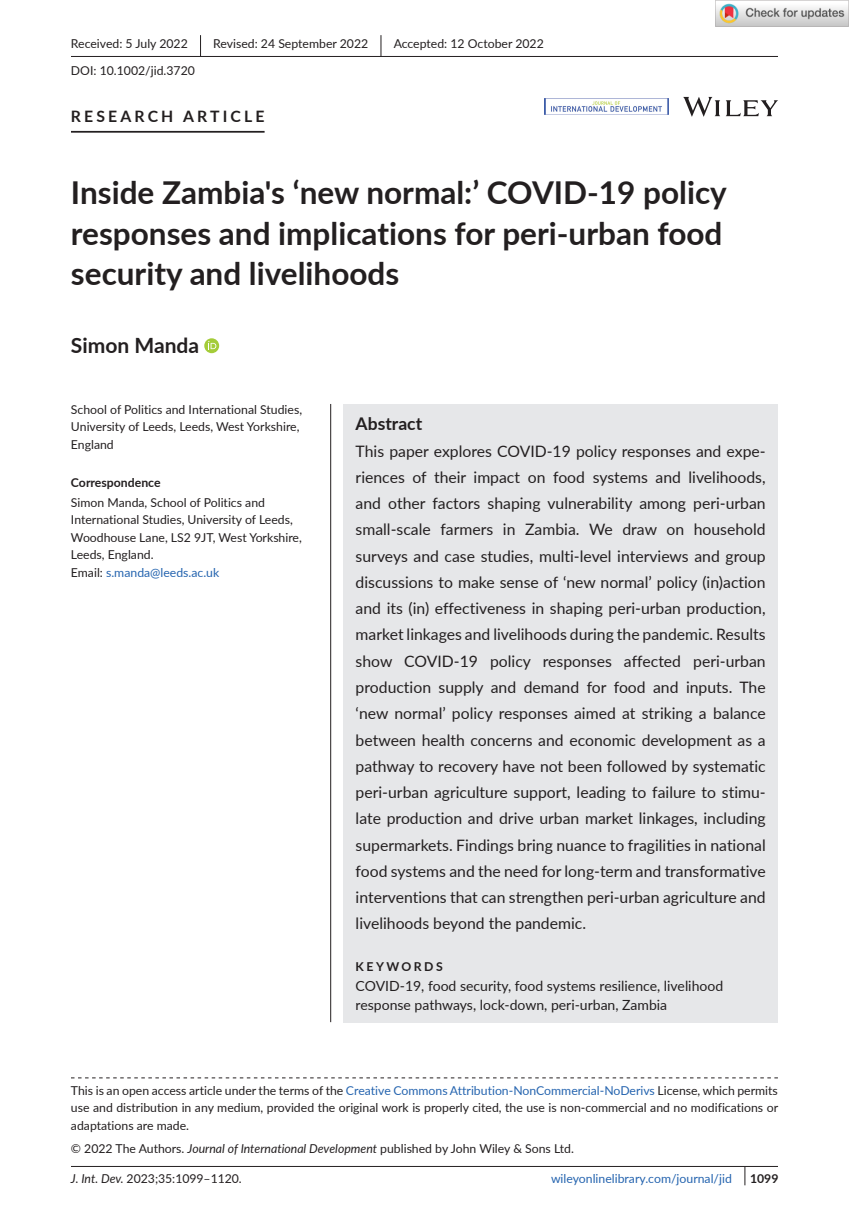
<style>
.page{position:relative;width:849px;height:1221px;background:#fff}
.page>*{position:absolute;margin:0;border:0;box-sizing:border-box;transform-origin:0 0}
.t1{font:700 31.5px/40.2px "Lato";color:#231f20}
.t2{font:700 21px "Lato";color:#231f20}
.t3{font:700 17.5px "Lato";color:#231f20}
.t4{font:15.75px/26.2px "Lato";color:#231f20;text-align:justify}
.t5{font:700 15.75px "Lato";letter-spacing:.2em;color:#231f20}
.t6{font:14px/19.2px "Lato";color:#231f20}
.t7{font:12.25px/17.5px "Lato";color:#231f20}
.t8{font:12.25px "Lato";color:#2564af}
.t9{font:700 12.25px "Lato";color:#231f20}
.t10{font:700 12.25px "Lato";letter-spacing:.2em;color:#231f20}
.s1{color:#2564af}
.s2{font-style:italic}
</style>
<div class="page">
<div style="left:343px;top:404px;width:434px;height:618px;background:#e6e7e9"></div>
<hr style="left:71px;top:56px;width:706px;height:1px;background:#231f20">
<hr style="left:71px;top:131px;width:193px;height:2px;background:#231f20">
<svg style="left:204px;top:338px;width:15px;height:15px"></svg>
<svg style="left:208px;top:341px;width:8px;height:8px"></svg>
<svg style="left:200px;top:35px;width:1px;height:21px"></svg>
<svg style="left:380px;top:35px;width:1px;height:21px"></svg>
<hr style="left:71px;top:1165px;width:706px;height:1px;background:#231f20">
<svg style="left:744px;top:1166px;width:1px;height:19px"></svg>
<svg style="left:71px;top:1077px;width:706px;height:1px"></svg>
<img style="left:544px;top:98px;width:124px;height:17px">
<svg style="left:683px;top:97px;width:94px;height:20px"></svg>
<hr style="left:330px;top:404px;width:1px;height:618px;background:#231f20">
<img style="left:715px;top:0;width:133px;height:26px">
<p class="t7" style="left:71px;top:35px;width:118px">Received: 5 July 2022</p>
<p class="t7" style="left:213px;top:35px;width:156px">Revised: 24 September 2022</p>
<p class="t7" style="left:393px;top:35px;width:152px">Accepted: 12 October 2022</p>
<p class="t7" style="left:71px;top:61px;width:125px">DOI: 10.1002/jid.3720</p>
<p class="t5" style="left:71px;top:105px;width:195px">RESEARCH ARTICLE</p>
<h1 class="t1" style="left:71px;top:171px;width:657px">Inside Zambia's ‘new normal:’ COVID-19 policy responses and implications for peri-urban food security and livelihoods</h1>
<h2 class="t2" style="left:71px;top:330px;width:130px">Simon Manda</h2>
<p class="t7" style="left:71px;top:400px;width:232px">School of Politics and International Studies,<br>University of Leeds, Leeds, West Yorkshire,<br>England</p>
<p class="t9" style="left:71px;top:474px;width:91px">Correspondence</p>
<p class="t7" style="left:71px;top:493px;width:232px">Simon Manda, School of Politics and International Studies, University of Leeds, Woodhouse Lane, LS2 9JT, West Yorkshire, Leeds, England.<br>Email: <span class="s1">s.manda@leeds.ac.uk</span></p>
<p class="t3" style="left:355px;top:411px;width:68px">Abstract</p>
<p class="t4" style="left:355px;top:437px;width:411px">This paper explores COVID-19 policy responses and expe&shy;riences of their impact on food systems and livelihoods, and other factors shaping vulnerability among peri-urban small-scale farmers in Zambia. We draw on household surveys and case studies, multi-level interviews and group discussions to make sense of ‘new normal’ policy (in)action and its (in) effectiveness in shaping peri-urban production, market linkages and livelihoods during the pandemic. Results show COVID-19 policy responses affected peri-urban production supply and demand for food and inputs. The ‘new normal’ policy responses aimed at striking a balance between health concerns and economic development as a pathway to recovery have not been followed by systematic peri-urban agriculture support, leading to failure to stimu&shy;late production and drive urban market linkages, including supermarkets. Findings bring nuance to fragilities in national food systems and the need for long-term and transformative interventions that can strengthen peri-urban agriculture and livelihoods beyond the pandemic.</p>
<p class="t10" style="left:355px;top:957px;width:89px">KEYWORDS</p>
<p class="t6" style="left:355px;top:975px;width:369px">COVID-19, food security, food systems resilience, livelihood response pathways, lock-down, peri-urban, Zambia</p>
<p class="t7" style="left:71px;top:1081px;width:708px;text-align:justify">This is an open access article under the terms of the <span class="s1">Creative Commons Attribution-NonCommercial-NoDerivs</span> License, which permits use and distribution in any medium, provided the original work is properly cited, the use is non-commercial and no modifications or adaptations are made.</p>
<p class="t7" style="left:71px;top:1138px;width:504px">© 2022 The Authors. <span class="s2">Journal of International Development</span> published by John Wiley &amp; Sons Ltd.</p>
<p class="t7" style="left:71px;top:1169px;width:172px"><span class="s2">J. Int. Dev.</span> 2023;35:" 1099–1120.</p>
<p class="t8" style="left:551px;top:1170px;width:182px">wileyonlinelibrary.com/journal/jid</p>
<p class="t9" style="left:749px;top:1169px;width:30px">1099</p>
</div>
